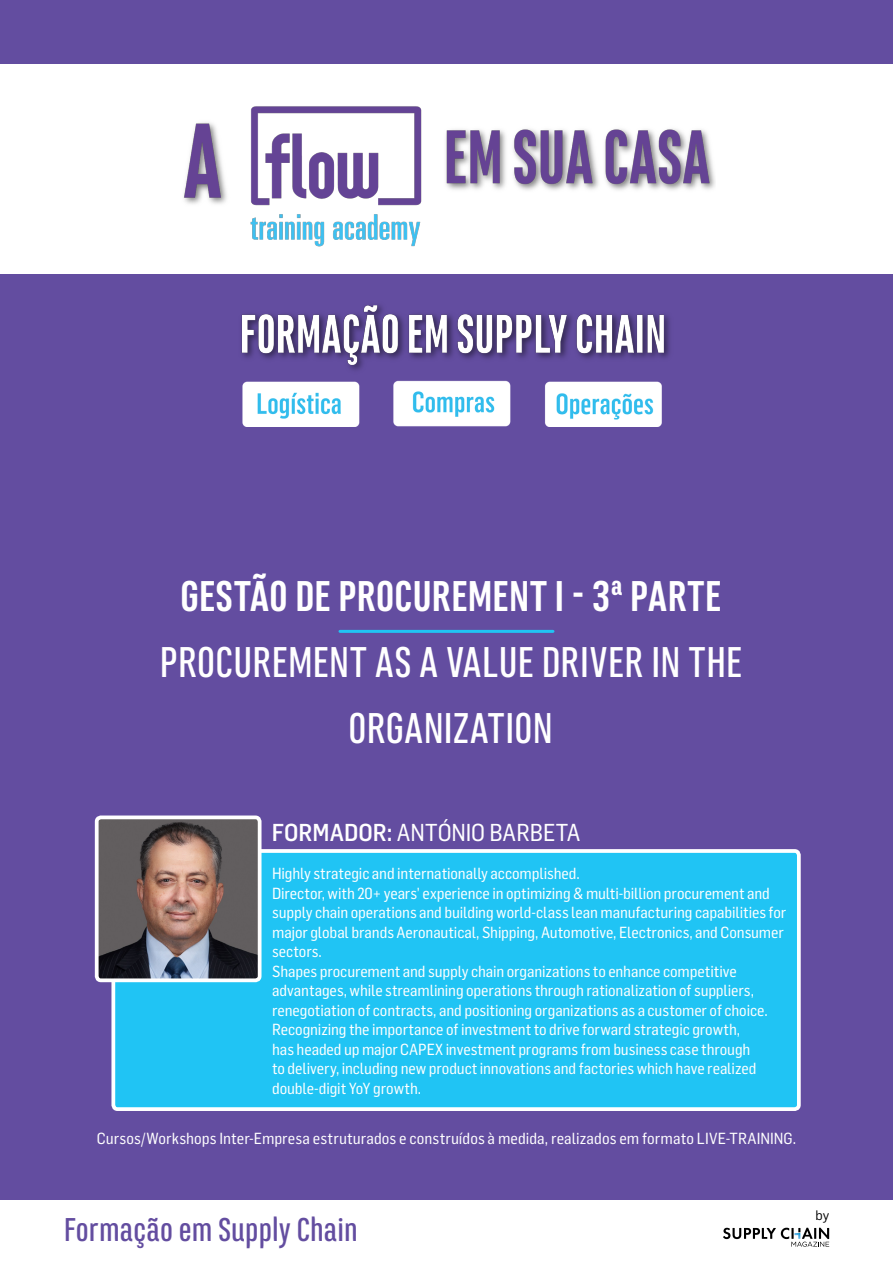
<style>
.page{position:relative;width:893px;height:1263px;background:#fff}
.page>*{position:absolute;margin:0;border:0;box-sizing:border-box;transform-origin:0 0}
.t1{font:500 45px/66px "Marianina FY";color:#fff;text-align:center}
.t2{font:700 45px "Marianina FY";letter-spacing:-.005em;color:#fff}
.t3{font:500 34.5px "Marianina FY";letter-spacing:-.015em;color:#634da0}
.t4{font:24px "Flama Semicondensed Basic";letter-spacing:-.005em;color:#fff}
.t5{font:15.75px/19.5px "Flama Semicondensed Basic";letter-spacing:-.005em;color:#fff}
.t6{font:13.5px "Flama";color:#000}
.s1{font-family:"Flama Semicondensed";font-weight:500}
</style>
<div class="page">
<div style="left:0;top:0;width:893px;height:1199px;background:#634da0"></div>
<div style="left:0;top:64px;width:893px;height:209px;background:#fff"></div>
<svg style="left:723px;top:1228px;width:106px;height:19px"></svg>
<hr style="left:340px;top:630px;width:213px;height:3px;background:#20c4f4">
<img style="left:178px;top:122px;width:537px;height:305px">
<img style="left:226px;top:106px;width:220px;height:160px">
<div style="left:113px;top:851px;width:686px;height:258px;background:#20c4f4;border-radius:4px"></div>
<div style="left:111px;top:849px;width:690px;height:262px;border:4px solid #fff;border-radius:4px"></div>
<img style="left:100px;top:820px;width:157px;height:157px">
<div style="left:95px;top:815px;width:167px;height:167px;border:4px solid #fff;border-radius:4px"></div>
<h1 class="t2" style="left:180px;top:571px;width:505px">GESTÃO DE PROCUREMENT I - 3ª PARTE</h1>
<h1 class="t1" style="left:159px;top:629px;width:584px">PROCUREMENT AS A VALUE DRIVER IN THE<br>ORGANIZATION</h1>
<h3 class="t4" style="left:272px;top:817px;width:284px"><span class="s1">FORMADOR:</span> António barbeta</h3>
<p class="t5" style="left:272px;top:863px;width:516px">Highly strategic and internationally accomplished.<br>Director, with 20+ years’ experience in optimizing &amp; multi-billion procurement and supply chain operations and building world-class lean manufacturing capabilities for major global brands Aeronautical, Shipping, Automotive, Electronics, and Consumer sectors.<br>Shapes procurement and supply chain organizations to enhance competitive advantages, while streamlining operations through rationalization of suppliers, renegotiation of contracts, and positioning organizations as a customer of choice.<br>Recognizing the importance of investment to drive forward strategic growth,<br>has headed up major CAPEX investment programs from business case through<br>to delivery, including new product innovations and factories which have realized double-digit YoY growth.</p>
<p class="t5" style="left:97px;top:1128px;width:701px">Cursos/Workshops Inter-Empresa estruturados e construídos à medida, realizados em formato LIVE-TRAINING.</p>
<h2 class="t3" style="left:64px;top:1211px;width:296px">FORMAÇÃO EM SUPPLY CHAIN</h2>
<p class="t6" style="left:815px;top:1205px;width:15px">by</p>
</div>
